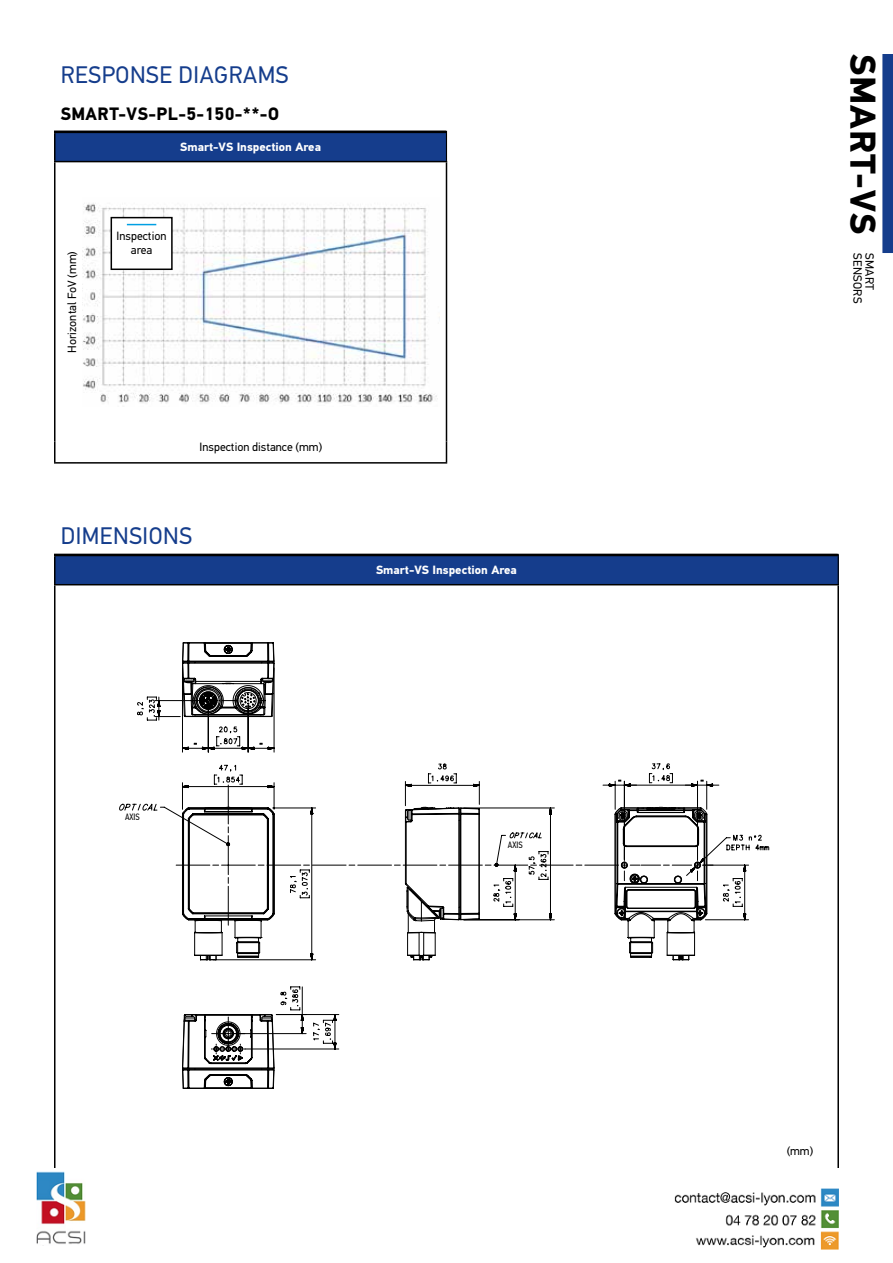
<style>
.page{position:relative;width:893px;height:1263px;background:#fff}
.page>*{position:absolute;margin:0;border:0;box-sizing:border-box;transform-origin:0 0}
.t1{font:700 36px "PF Din Text Pro";letter-spacing:.025em;color:#000}
.t2{font:24px "PF Din Text Pro";letter-spacing:.025em;color:#153d8c}
.t3{font:700 18px "PF Din Text Pro";letter-spacing:.025em;color:#000}
.t4{font:12px/14.4px "PF Din Text Pro";color:#000;text-align:center}
.t5{font:700 12px "PF Din Text Pro";color:#fff}
.t6{font:12px "PF Din Text Pro";letter-spacing:.02em;color:#000}
.t7{font:9.15px "PF Din Text Cond Pro";color:#000}
</style>
<div class="page">
<div style="left:55px;top:132px;width:391px;height:30px;background:#153d8c"></div>
<hr style="left:54px;top:162px;width:2px;height:280px;background:#000">
<hr style="left:54px;top:442px;width:2px;height:20px;background:#000">
<hr style="left:54px;top:131px;width:22px;height:2px;background:#000">
<hr style="left:76px;top:131px;width:371px;height:2px;background:#000">
<hr style="left:446px;top:162px;width:1px;height:280px;background:#000">
<svg style="left:446px;top:442px;width:1px;height:20px"></svg>
<hr style="left:54px;top:462px;width:22px;height:2px;background:#000">
<hr style="left:76px;top:462px;width:371px;height:2px;background:#000">
<hr style="left:54px;top:133px;width:2px;height:28px;background:#000">
<svg style="left:54px;top:161px;width:22px;height:1px"></svg>
<hr style="left:76px;top:161px;width:371px;height:1px;background:#000">
<svg style="left:446px;top:133px;width:1px;height:28px"></svg>
<img style="left:82px;top:203px;width:356px;height:201px">
<div style="left:55px;top:555px;width:783px;height:30px;background:#153d8c"></div>
<hr style="left:54px;top:554px;width:785px;height:2px;background:#000">
<hr style="left:54px;top:585px;width:2px;height:588px;background:#000">
<hr style="left:837px;top:585px;width:2px;height:588px;background:#000">
<hr style="left:54px;top:556px;width:2px;height:28px;background:#000">
<hr style="left:54px;top:584px;width:785px;height:1px;background:#000">
<svg style="left:838px;top:556px;width:1px;height:28px"></svg>
<svg style="left:119px;top:642px;width:651px;height:447px"></svg>
<div style="left:508px;top:841px;width:26px;height:13px;background:#fff"></div>
<div style="left:125px;top:813px;width:28px;height:14px;background:#fff"></div>
<div style="left:111px;top:218px;width:61px;height:51px;background:#fff"></div>
<div style="left:111px;top:217px;width:62px;height:53px;border:2px solid #000"></div>
<svg style="left:127px;top:224px;width:29px;height:1px"></svg>
<svg style="left:882px;top:54px;width:11px;height:199px;fill:#153d8c"></svg>
<img style="left:36px;top:1168px;width:803px;height:82px">
<h2 class="t2" style="left:61px;top:61px;width:229px">RESPONSE DIAGRAMS</h2>
<h3 class="t3" style="left:61px;top:103px;width:220px">SMART-VS-PL-5-150-**-O</h3>
<p class="t5" style="left:180px;top:140px;width:142px">Smart-VS Inspection Area</p>
<p class="t4" style="left:65px;top:353px;width:103px;rotate:-90deg">Horizontal FoV (mm)</p>
<p class="t4" style="left:117px;top:229px;width:52px">Inspection area</p>
<p class="t4" style="left:200px;top:439px;width:124px">Inspection distance (mm)</p>
<h2 class="t2" style="left:61px;top:521px;width:133px">DIMENSIONS</h2>
<p class="t5" style="left:376px;top:563px;width:142px">Smart-VS Inspection Area</p>
<p class="t7" style="left:125px;top:811px;width:16px">AXIS</p>
<p class="t7" style="left:508px;top:839px;width:16px">AXIS</p>
<h1 class="t1" style="left:885px;top:54px;width:182px;rotate:90deg">SMART-VS</h1>
<p class="t6" style="left:865px;top:253px;width:51px;rotate:90deg">SENSORS</p>
<p class="t4" style="left:877px;top:253px;width:38px;rotate:90deg">SMART</p>
<p class="t4" style="left:787px;top:1144px;width:28px">(mm)</p>
</div>
